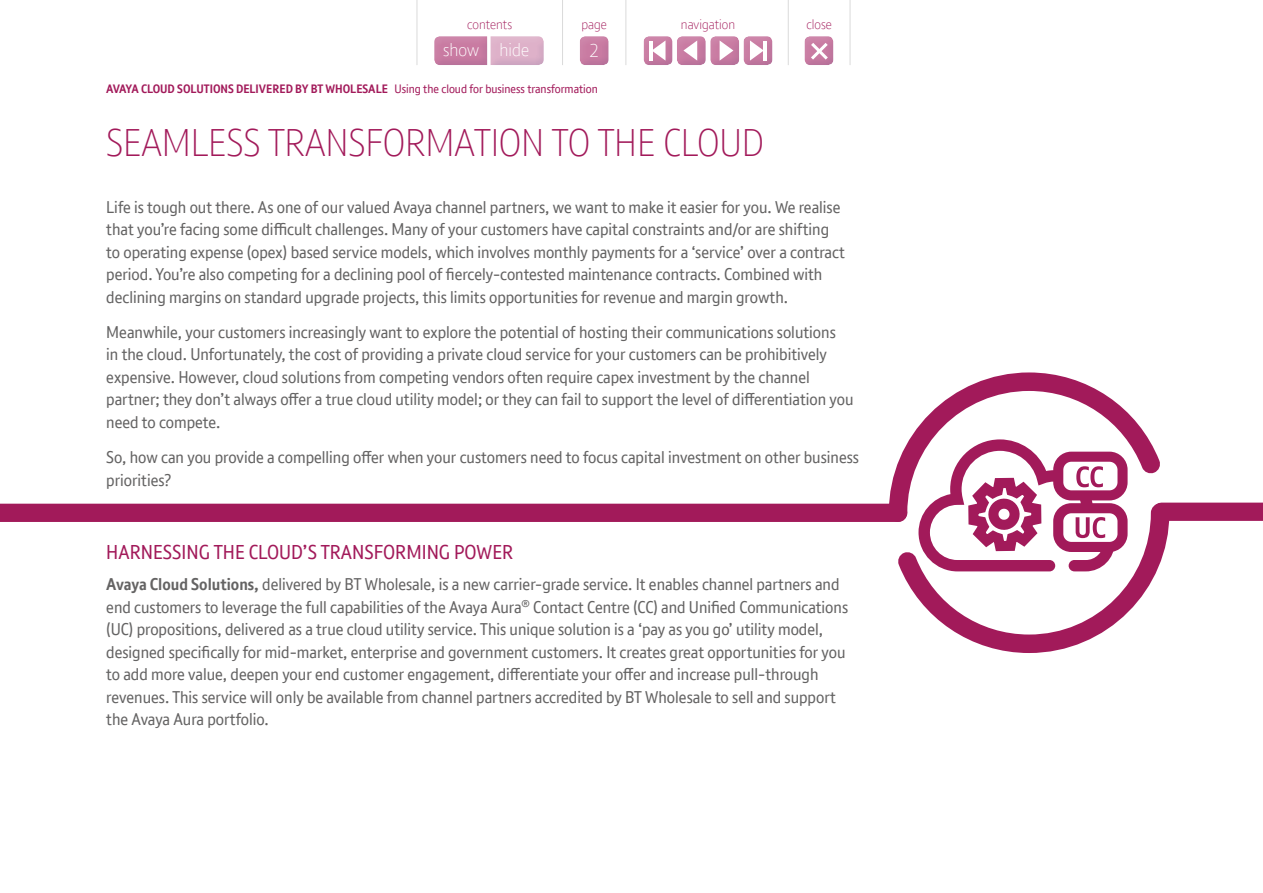
<style>
.page{position:relative;width:1263px;height:893px;background:#fff}
.page>*{position:absolute;margin:0;border:0;box-sizing:border-box;transform-origin:0 0}
.t1{font:300 37.5px "BT Font";letter-spacing:-.005em;color:#a21a5a}
.t2{font:19.5px "BT Font";color:#a21a5a}
.t3{font:300 18px "BT Font";color:#fff}
.t4{font:16.5px/22.5px "BT Font";color:#646363}
.t5{font:300 13.5px "BT Font";color:#a21a5a}
.t6{font:700 11.85px "BT Font";color:#a21a5a}
.s1{font-weight:400}
.s2{font-weight:700}
</style>
<div class="page">
<svg style="left:889px;top:372px;width:280px;height:281px"></svg>
<div style="left:0;top:504px;width:898px;height:18px;background:#a21a5a"></div>
<div style="left:1161px;top:503px;width:102px;height:18px;background:#a21a5a"></div>
<svg style="left:496px;top:36px;width:48px;height:29px"></svg>
<div style="left:430px;top:33px;width:66px;height:34px;background:#1e3582;opacity:.75"></div>
<hr style="left:417px;top:0;width:1px;height:65px;background:#dadada">
<div style="left:800px;top:36px;width:42px;height:31px;background:#1e3582;opacity:.75"></div>
<svg style="left:811px;top:43px;width:17px;height:17px"></svg>
<div style="left:639px;top:36px;width:42px;height:31px;background:#1e3582;opacity:.75"></div>
<div style="left:706px;top:36px;width:42px;height:31px;background:#1e3582;opacity:.75"></div>
<div style="left:668px;top:27px;width:42px;height:39px;background:#fff;opacity:.75"></div>
<div style="left:673px;top:36px;width:41px;height:31px;background:#1e3582;opacity:.75"></div>
<div style="left:735px;top:27px;width:42px;height:39px;background:#fff;opacity:.75"></div>
<div style="left:739px;top:36px;width:42px;height:31px;background:#1e3582;opacity:.75"></div>
<svg style="left:652px;top:40px;width:13px;height:21px"></svg>
<svg style="left:750px;top:40px;width:14px;height:21px"></svg>
<svg style="left:683px;top:40px;width:14px;height:21px"></svg>
<svg style="left:720px;top:40px;width:13px;height:21px"></svg>
<hr style="left:649px;top:41px;width:3px;height:19px;background:#fff">
<hr style="left:763px;top:41px;width:3px;height:19px;background:#fff">
<div style="left:576px;top:36px;width:41px;height:31px;background:#1e3582;opacity:.75"></div>
<hr style="left:788px;top:0;width:1px;height:65px;background:#dadada">
<hr style="left:562px;top:0;width:1px;height:65px;background:#dadada">
<hr style="left:850px;top:0;width:1px;height:65px;background:#dadada">
<hr style="left:626px;top:0;width:1px;height:65px;background:#dadada">
<p class="t5" style="left:467px;top:16px;width:46px">contents</p>
<p class="t3" style="left:443px;top:38px;width:88px">show hide</p>
<p class="t5" style="left:581px;top:16px;width:27px">page</p>
<p class="t5" style="left:681px;top:16px;width:56px">navigation</p>
<p class="t5" style="left:806px;top:16px;width:27px">close</p>
<p class="t3" style="left:589px;top:39px;width:12px">2</p>
<p class="t6" style="left:106px;top:81px;width:493px">AVAYA CLOUD SOLUTIONS DELIVERED BY BT WHOLESALE <span class="s1">Using the cloud for business transformation</span></p>
<h1 class="t1" style="left:106px;top:119px;width:659px">SEAMLESS TRANSFORMATION TO THE CLOUD</h1>
<p class="t4" style="left:106px;top:195px;width:740px">Life is tough out there. As one of our valued Avaya channel partners, we want to make it easier for you. We realise that you’re facing some difficult challenges. Many of your customers have capital constraints and/or are shifting to operating expense (opex) based service models, which involves monthly payments for a ‘service’ over a contract period. You’re also competing for a declining pool of fiercely-contested maintenance contracts. Combined with declining margins on standard upgrade projects, this limits opportunities for revenue and margin growth.</p>
<p class="t4" style="left:106px;top:321px;width:749px">Meanwhile, your customers increasingly want to explore the potential of hosting their communications solutions<br>in the cloud. Unfortunately, the cost of providing a private cloud service for your customers can be prohibitively expensive. However, cloud solutions from competing vendors often require capex investment by the channel partner; they don’t always offer a true cloud utility model; or they can fail to support the level of differentiation you need to compete.</p>
<p class="t4" style="left:106px;top:446px;width:754px">So, how can you provide a compelling offer when your customers need to focus capital investment on other business priorities?</p>
<p class="t2" style="left:106px;top:539px;width:408px">HARNESSING THE CLOUD’S TRANSFORMING POWER</p>
<p class="t4" style="left:106px;top:573px;width:743px"><span class="s2">Avaya Cloud Solutions,</span> delivered by BT Wholesale, is a new carrier-grade service. It enables channel partners and end customers to leverage the full capabilities of the Avaya Aura<sup>®</sup> Contact Centre (CC) and Unified Communications (UC) propositions, delivered as a true cloud utility service. This unique solution is a ‘pay as you go’ utility model, designed specifically for mid-market, enterprise and government customers. It creates great opportunities for you to add more value, deepen your end customer engagement, differentiate your offer and increase pull-through revenues. This service will only be available from channel partners accredited by BT Wholesale to sell and support the Avaya Aura portfolio.</p>
</div>
